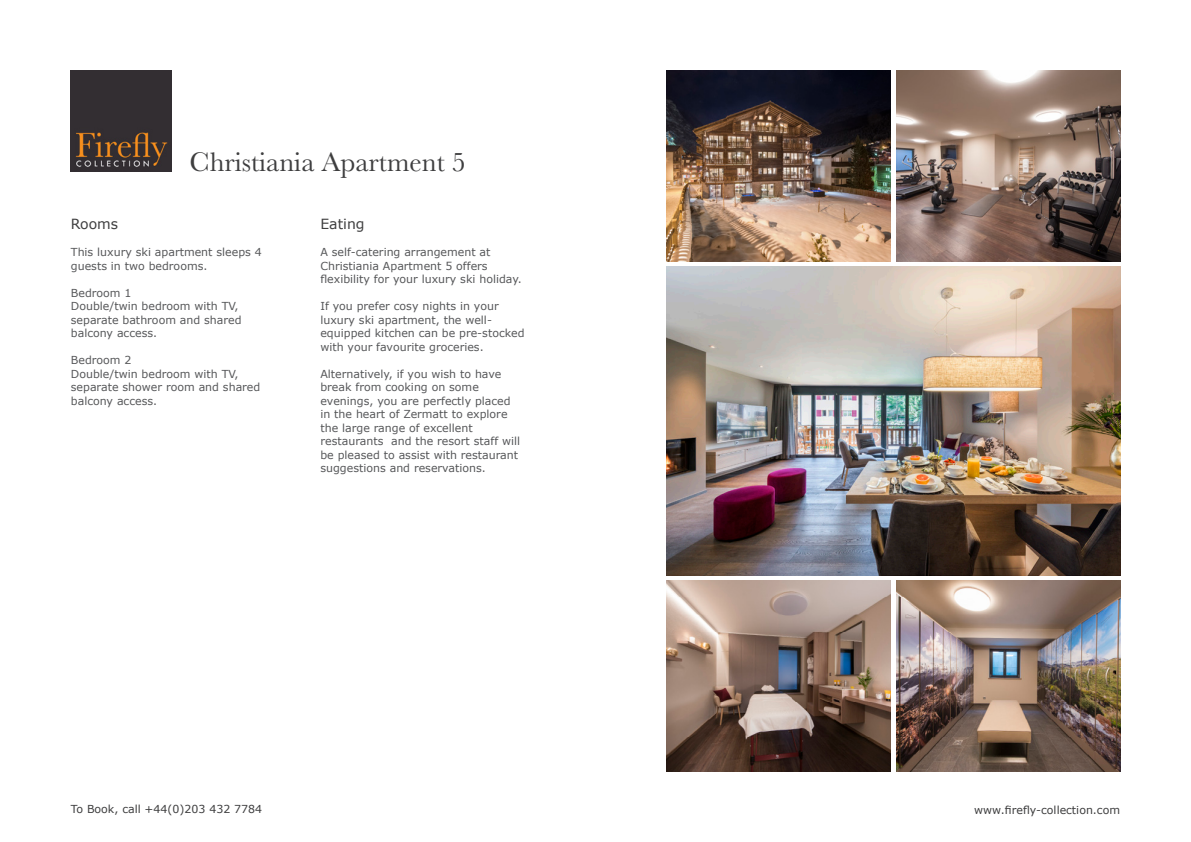
<style>
.page{position:relative;width:1191px;height:842px;background:#fff}
.page>*{position:absolute;margin:0;border:0;box-sizing:border-box;transform-origin:0 0}
.t1{font:28px "Baskerville";color:#3e3e3f}
.t2{font:14px "Verdana";color:#3e3e3f}
.t3{font:11px/13.5px "Verdana";color:#57585a}
.t4{font:11px "Verdana";color:#3e3e3f}
</style>
<div class="page">
<img style="left:71px;top:71px;width:101px;height:101px">
<img style="left:666px;top:267px;width:454px;height:308px">
<img style="left:896px;top:581px;width:224px;height:190px">
<img style="left:666px;top:581px;width:224px;height:190px">
<img style="left:666px;top:71px;width:224px;height:190px">
<img style="left:896px;top:71px;width:224px;height:190px">
<p class="t1" style="left:190px;top:145px;width:278px">Christiania Apartment 5</p>
<p class="t2" style="left:71px;top:215px;width:49px">Rooms</p>
<p class="t3" style="left:71px;top:245px;width:192px">This luxury ski apartment sleeps 4 guests in two bedrooms.</p>
<p class="t3" style="left:71px;top:286px;width:62px">Bedroom 1</p>
<p class="t3" style="left:71px;top:299px;width:172px">Double/twin bedroom with TV, separate bathroom and shared balcony access.</p>
<p class="t3" style="left:71px;top:353px;width:62px">Bedroom 2</p>
<p class="t3" style="left:71px;top:367px;width:191px">Double/twin bedroom with TV, separate shower room and shared balcony access.</p>
<p class="t2" style="left:320px;top:215px;width:46px">Eating</p>
<p class="t3" style="left:320px;top:245px;width:203px">A self-catering arrangement at<br>Christiania Apartment 5 offers flexibility for your luxury ski holiday.</p>
<p class="t3" style="left:320px;top:299px;width:206px">If you prefer cosy nights in your luxury ski apartment, the well&shy;equipped kitchen can be pre-stocked with your favourite groceries.</p>
<p class="t3" style="left:320px;top:367px;width:201px">Alternatively, if you wish to have break from cooking on some evenings, you are perfectly placed in the heart of Zermatt to explore the large range of excellent restaurants and the resort staff will be pleased to assist with restaurant suggestions and reservations.</p>
<p class="t4" style="left:71px;top:802px;width:193px">To Book, call +44(0)203 432 7784</p>
<p class="t4" style="left:974px;top:803px;width:147px">www.firefly-collection.com</p>
</div>
